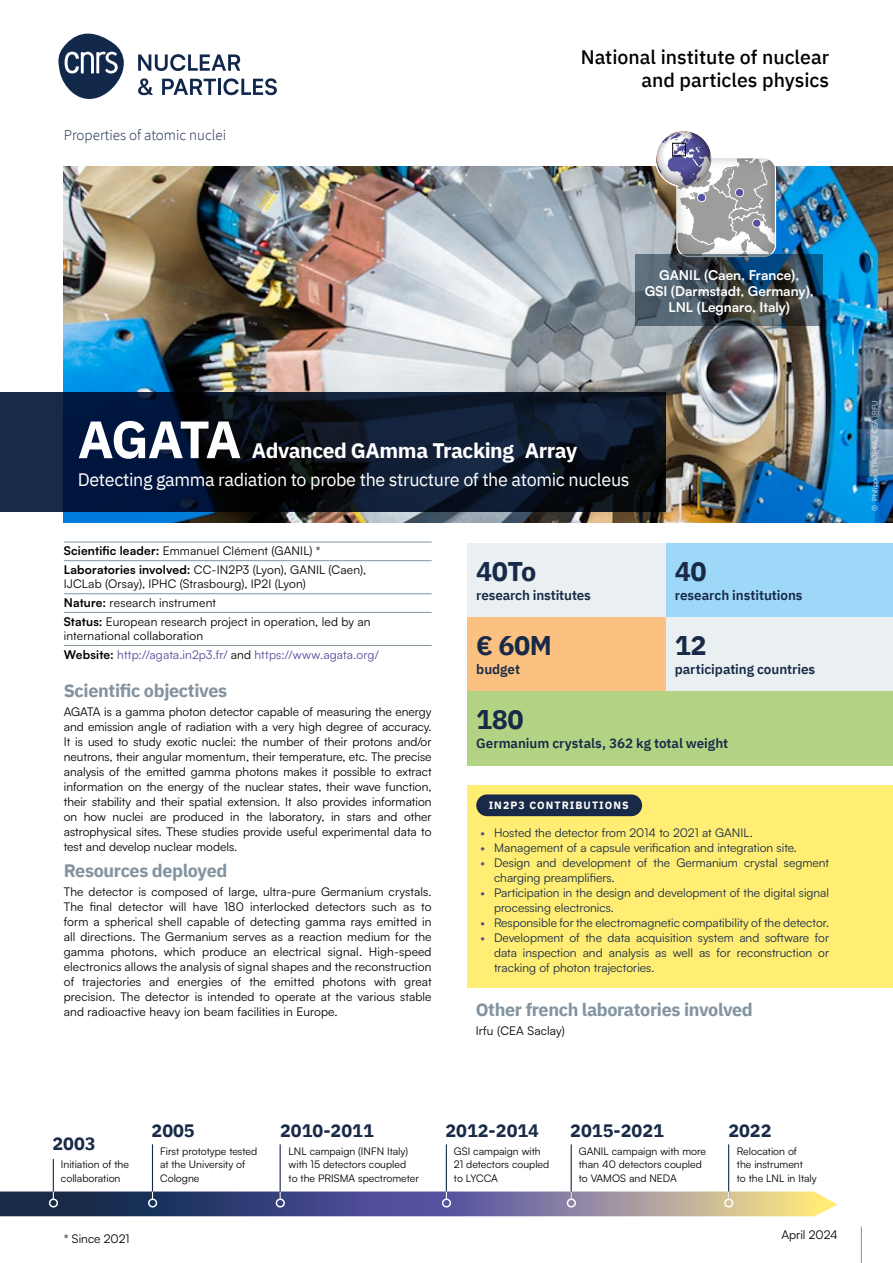
<style>
.page{position:relative;width:893px;height:1263px;background:#fff}
.page>*{position:absolute;margin:0;border:0;box-sizing:border-box;transform-origin:0 0}
.t1{font:700 52.5px "IBM Plex Sans";letter-spacing:-.065em;color:#fff}
.t2{font:700 27px "IBM Plex Sans";letter-spacing:-.02em;color:#182a47}
.t3{font:700 21px "IBM Plex Sans";letter-spacing:-.02em;color:#fff}
.t4{font:500 19.5px/22.5px "IBM Plex Sans";color:#000;text-align:right}
.t5{font:700 18px "IBM Plex Sans";letter-spacing:-.02em;color:#8394a0}
.t6{font:18px "IBM Plex Sans";letter-spacing:-.02em;color:#fff}
.t7{font:700 18px "IBM Plex Sans";color:#182a47}
.t8{font:300 15px "Source Sans Pro";color:#182a47}
.t9{font:600 13.5px "IBM Plex Sans";letter-spacing:-.005em;color:#182a47}
.t10{font:700 13.5px/16.2px "Satoshi";color:#fff;text-align:center}
.t11{font:12px/15px "Satoshi";letter-spacing:.01em;color:#000;text-align:justify}
.t12{font:12px/15px "Satoshi";color:#182a47}
.t13{font:12px/18.6px "Satoshi";letter-spacing:.01em;color:#524d9b}
.t14{font:10.5px/13.5px "Satoshi";color:#000}
.t15{font:700 10.5px "IBM Plex Sans";letter-spacing:.1em;color:#fff}
.t16{font:7.5px "Satoshi";color:#eaeff2}
.s1{font-weight:700}
.s2{color:#000}
.s3{font-weight:700;color:#000}
.s4{color:#524d9b}
</style>
<div class="page">
<img style="left:64px;top:167px;width:829px;height:356px">
<svg style="left:58px;top:34px;width:66px;height:65px"></svg>
<svg style="left:138px;top:54px;width:102px;height:17px"></svg>
<svg style="left:138px;top:78px;width:15px;height:17px"></svg>
<svg style="left:162px;top:79px;width:54px;height:16px"></svg>
<hr style="left:218px;top:79px;width:3px;height:16px;background:#11284b">
<svg style="left:223px;top:78px;width:54px;height:17px"></svg>
<svg style="left:656px;top:132px;width:119px;height:122px"></svg>
<svg style="left:656px;top:131px;width:55px;height:55px;background:#8e8cae"></svg>
<div style="left:672px;top:143px;width:14px;height:13px;border:1px solid #000"></div>
<hr style="left:53px;top:1159px;width:1px;height:40px;background:#182a47">
<hr style="left:152px;top:1145px;width:1px;height:54px;background:#182a47">
<hr style="left:280px;top:1145px;width:1px;height:54px;background:#182a47">
<hr style="left:446px;top:1145px;width:1px;height:54px;background:#182a47">
<hr style="left:571px;top:1145px;width:1px;height:54px;background:#182a47">
<hr style="left:728px;top:1145px;width:1px;height:54px;background:#182a47">
<svg style="left:0;top:1191px;width:838px;height:25px;background:#6f6f88"></svg>
<svg style="left:636px;top:254px;width:187px;height:71px;background:#3b4d59"></svg>
<svg style="left:0;top:392px;width:666px;height:119px;background:#0a162b"></svg>
<hr style="left:861px;top:1226px;width:1px;height:37px;background:#8394a0">
<div style="left:468px;top:617px;width:198px;height:74px;background:#fac180"></div>
<div style="left:666px;top:543px;width:227px;height:74px;background:#9ed8f8"></div>
<div style="left:468px;top:543px;width:198px;height:74px;background:#eaeff2"></div>
<div style="left:666px;top:617px;width:227px;height:74px;background:#eaeff2"></div>
<div style="left:468px;top:691px;width:425px;height:74px;background:#b3d384"></div>
<div style="left:468px;top:785px;width:425px;height:203px;background:#ffee73"></div>
<hr style="left:64px;top:542px;width:368px;height:1px;background:#8394a0">
<hr style="left:64px;top:560px;width:368px;height:1px;background:#8394a0">
<hr style="left:64px;top:593px;width:368px;height:1px;background:#8394a0">
<hr style="left:64px;top:612px;width:368px;height:1px;background:#8394a0">
<hr style="left:64px;top:645px;width:368px;height:1px;background:#8394a0">
<div style="left:476px;top:794px;width:166px;height:22px;background:#182a47;border-radius:11px"></div>
<p class="t8" style="left:64px;top:126px;width:164px">Properties of atomic nuclei</p>
<h3 class="t4" style="left:581px;top:44px;width:250px">National institute of nuclear and particles physics</h3>
<p class="t10" style="left:645px;top:266px;width:170px">GANIL (Caen, France),<br>GSI (Darmstadt, Germany),<br>LNL (Legnaro, Italy)</p>
<h1 class="t1" style="left:78px;top:398px;width:165px">AGATA</h1>
<h3 class="t3" style="left:252px;top:434px;width:327px">Advanced GAmma Tracking Array</h3>
<h3 class="t6" style="left:78px;top:466px;width:553px">Detecting gamma radiation to probe the structure of the atomic nucleus</h3>
<p class="t11" style="left:64px;top:541px;width:304px;line-height:18.6px"><span class="s1">Scientific leader:</span> Emmanuel Clément (GANIL) *<br><span class="s1">Laboratories involved:</span> CC-IN2P3 (Lyon), GANIL (Caen),</p>
<p class="t11" style="left:64px;top:574px;width:308px;line-height:18.6px;text-align:left">IJCLab (Orsay), IPHC (Strasbourg), IP2I (Lyon)<br><span class="s1">Nature:</span> research instrument<br><span class="s1">Status:</span> European research project in operation, led by an</p>
<p class="t13" style="left:64px;top:626px;width:317px"><span class="s2">international collaboration<br></span><span class="s3">Website:</span> http://agata.in2p3.fr/ <span class="s2">and</span> https://www.agata.org/</p>
<h2 class="t2" style="left:476px;top:550px;width:62px">40To</h2>
<p class="t9" style="left:476px;top:585px;width:116px">research institutes</p>
<h2 class="t2" style="left:476px;top:624px;width:77px">€ 60M</h2>
<p class="t9" style="left:476px;top:659px;width:45px">budget</p>
<h2 class="t2" style="left:675px;top:550px;width:33px">40</h2>
<p class="t9" style="left:675px;top:585px;width:130px">research institutions</p>
<h2 class="t2" style="left:675px;top:624px;width:33px">12</h2>
<p class="t9" style="left:675px;top:659px;width:142px">participating countries</p>
<h3 class="t5" style="left:64px;top:676px;width:165px">Scientific objectives</h3>
<p class="t11" style="left:64px;top:703px;width:369px">AGATA is a gamma photon detector capable of measuring the energy and emission angle of radiation with a very high degree of accuracy.<br>It is used to study exotic nuclei: the number of their protons and/or neutrons, their angular momentum, their temperature, etc. The precise analysis of the emitted gamma photons makes it possible to extract information on the energy of the nuclear states, their wave function, their stability and their spatial extension. It also provides information on how nuclei are produced in the laboratory, in stars and other astrophysical sites. These studies provide useful experimental data to test and develop nuclear models.</p>
<h3 class="t5" style="left:64px;top:856px;width:165px">Resources deployed</h3>
<p class="t11" style="left:64px;top:883px;width:369px">The detector is composed of large, ultra-pure Germanium crystals.<br>The final detector will have 180 interlocked detectors such as to form a spherical shell capable of detecting gamma rays emitted in all directions. The Germanium serves as a reaction medium for the gamma photons, which produce an electrical signal. High-speed electronics allows the analysis of signal shapes and the reconstruction of trajectories and energies of the emitted photons with great precision. The detector is intended to operate at the various stable and radioactive heavy ion beam facilities in Europe.</p>
<h2 class="t2" style="left:476px;top:698px;width:49px">180</h2>
<p class="t9" style="left:476px;top:733px;width:253px">Germanium crystals, 362 kg total weight</p>
<p class="t15" style="left:489px;top:797px;width:142px">IN2P3 CONTRIBUTIONS</p>
<p class="t12" style="left:480px;top:825px;width:274px"><span class="s4">•</span> Hosted the detector from 2014 to 2021 at GANIL.</p>
<p class="t12" style="left:480px;top:840px;width:318px"><span class="s4">•</span> Management of a capsule verification and integration site.</p>
<p class="t12" style="left:494px;top:855px;width:337px;text-indent:-14px"><span class="s4">•</span> Design and development of the Germanium crystal segment charging preamplifiers.</p>
<p class="t12" style="left:494px;top:885px;width:337px;text-indent:-14px"><span class="s4">•</span> Participation in the design and development of the digital signal processing electronics.</p>
<p class="t12" style="left:480px;top:915px;width:350px"><span class="s4">•</span> Responsible for the electromagnetic compatibility of the detector.</p>
<p class="t12" style="left:494px;top:930px;width:337px;text-align:justify;text-indent:-14px"><span class="s4">•</span> Development of the data acquisition system and software for data inspection and analysis as well as for reconstruction or tracking of photon trajectories.</p>
<h3 class="t5" style="left:476px;top:995px;width:279px">Other french laboratories involved</h3>
<p class="t11" style="left:476px;top:1022px;width:91px">Irfu (CEA Saclay)</p>
<h3 class="t7" style="left:52px;top:1129px;width:45px">2003</h3>
<p class="t14" style="left:61px;top:1157px;width:70px">Initiation of the collaboration</p>
<p class="t11" style="left:64px;top:1231px;width:67px">* Since 2021</p>
<h3 class="t7" style="left:152px;top:1116px;width:45px">2005</h3>
<p class="t14" style="left:160px;top:1144px;width:99px">First prototype tested at the University of<br>Cologne</p>
<h3 class="t7" style="left:280px;top:1116px;width:95px">2010-2011</h3>
<p class="t14" style="left:289px;top:1144px;width:132px">LNL campaign (INFN Italy) with 15 detectors coupled<br>to the PRISMA spectrometer</p>
<h3 class="t7" style="left:445px;top:1116px;width:95px">2012-2014</h3>
<p class="t14" style="left:454px;top:1144px;width:97px">GSI campaign with<br>21 detectors coupled to LYCCA</p>
<h3 class="t7" style="left:570px;top:1116px;width:95px">2015-2021</h3>
<p class="t14" style="left:579px;top:1144px;width:129px">GANIL campaign with more than 40 detectors coupled to VAMOS and NEDA</p>
<h3 class="t7" style="left:728px;top:1116px;width:45px">2022</h3>
<p class="t14" style="left:737px;top:1144px;width:81px">Relocation of<br>the instrument<br>to the LNL in Italy</p>
<p class="t11" style="left:781px;top:1226px;width:58px">April 2024</p>
<p class="t16" style="left:870px;top:511px;width:112px;rotate:-90deg">© Philippe STROPPA / CEA IRFU</p>
</div>
